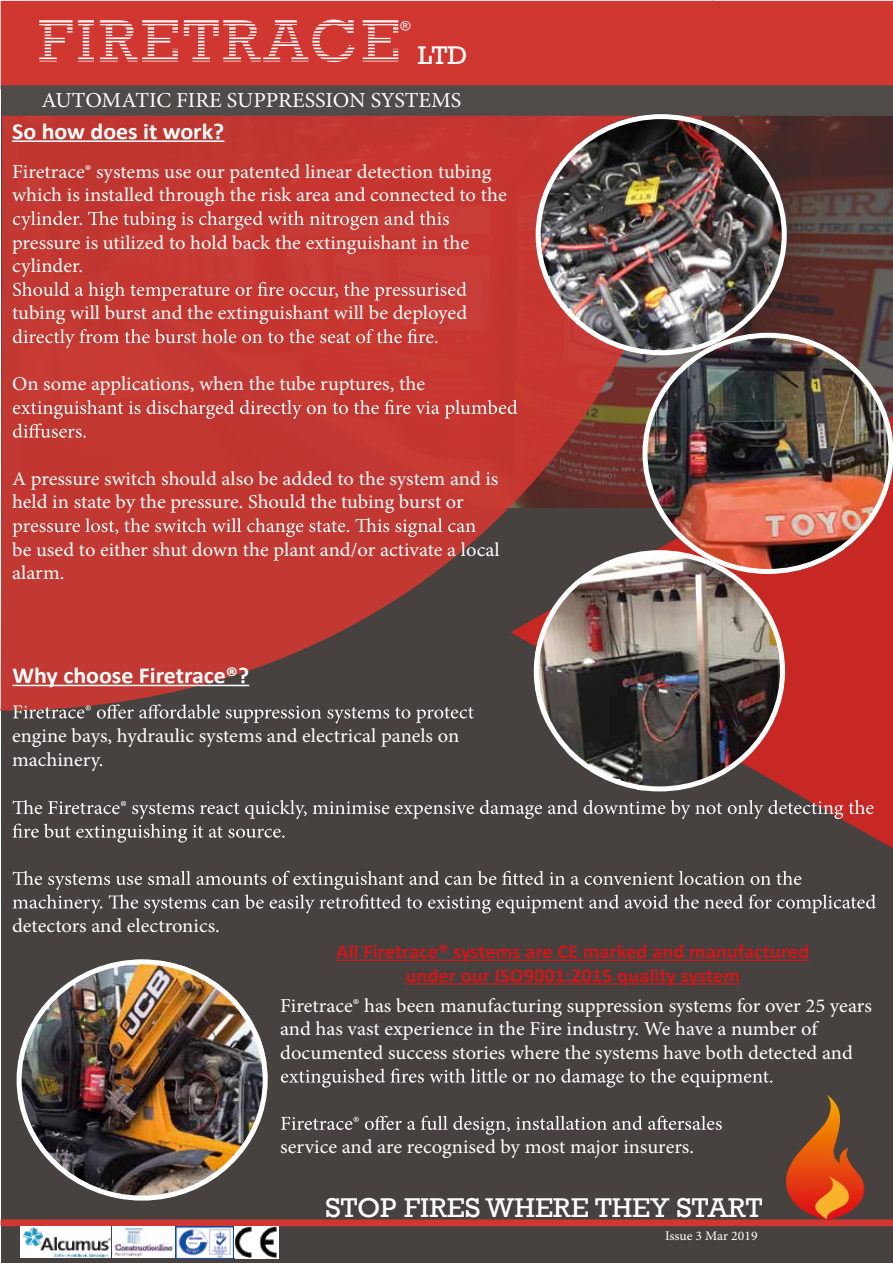
<style>
.page{position:relative;width:893px;height:1263px;background:#fff}
.page>*{position:absolute;margin:0;border:0;box-sizing:border-box;transform-origin:0 0}
.t1{font:60.75px "Rockwell";letter-spacing:.05em;color:#fff;scale:1.04 1}
.t2{font:27.9px "Rockwell";color:#fff;scale:1.04 1}
.t3{font:26.25px "Rockwell";color:#fff;scale:1.04 1}
.t4{font:700 22.95px "Calibri";color:#fff;scale:1.04 1}
.t5{font:21.3px "Minion Pro";letter-spacing:-.005em;color:#fdfdfd;scale:1.04 1}
.t6{font:19.65px/23.5px "Minion Pro";color:#fff;scale:1.04 1}
.t7{font:700 19.65px/23.5px "Calibri";color:#cd171a;text-align:center;scale:1.04 1}
.t8{font:13.05px "Minion Pro";letter-spacing:-.005em;color:#fff;scale:1.04 1}
.t9{font:13.05px "Rockwell";color:#fff;scale:1.04 1}
</style>
<div class="page">
<div style="left:2px;top:2px;width:891px;height:1261px;background:#47423f"></div>
<div style="left:1px;top:1219px;width:892px;height:7px;background:#d13731"></div>
<img style="left:786px;top:117px;width:107px;height:217px">
<img style="left:786px;top:1094px;width:79px;height:126px">
<svg style="left:815px;top:1176px;width:34px;height:43px"></svg>
<svg style="left:650px;top:574px;width:243px;height:274px;fill:#c72823"></svg>
<svg style="left:1px;top:116px;width:643px;height:593px;fill:#c23832"></svg>
<div style="left:1px;top:1px;width:892px;height:84px;background:#d13731"></div>
<div style="left:1px;top:85px;width:892px;height:31px;background:#504b49"></div>
<hr style="left:212px;top:24px;width:433px;height:1px;background:#d13731">
<hr style="left:25px;top:22px;width:433px;height:2px;background:#d13731">
<hr style="left:7px;top:26px;width:433px;height:1px;background:#d13731">
<hr style="left:2px;top:30px;width:433px;height:1px;background:#d13731">
<hr style="left:10px;top:33px;width:433px;height:2px;background:#d13731">
<hr style="left:10px;top:36px;width:433px;height:1px;background:#d13731">
<hr style="left:10px;top:39px;width:433px;height:2px;background:#d13731">
<hr style="left:10px;top:43px;width:433px;height:1px;background:#d13731">
<hr style="left:10px;top:46px;width:433px;height:2px;background:#d13731">
<hr style="left:10px;top:49px;width:433px;height:2px;background:#d13731">
<hr style="left:10px;top:53px;width:433px;height:1px;background:#d13731">
<hr style="left:10px;top:56px;width:433px;height:1px;background:#d13731">
<hr style="left:10px;top:59px;width:433px;height:2px;background:#d13731">
<hr style="left:10px;top:62px;width:433px;height:2px;background:#d13731">
<hr style="left:12px;top:140px;width:212px;height:2px;background:#fff">
<hr style="left:12px;top:685px;width:237px;height:1px;background:#fff">
<img style="left:113px;top:1226px;width:120px;height:33px">
<img style="left:20px;top:1226px;width:90px;height:32px">
<svg style="left:235px;top:1226px;width:43px;height:33px"></svg>
<img style="left:235px;top:1226px;width:42px;height:31px">
<svg style="left:13px;top:211px;width:436px;height:19px"></svg>
<svg style="left:13px;top:282px;width:454px;height:19px"></svg>
<svg style="left:13px;top:329px;width:424px;height:19px"></svg>
<svg style="left:13px;top:400px;width:504px;height:38px"></svg>
<svg style="left:12px;top:518px;width:464px;height:19px"></svg>
<svg style="left:13px;top:704px;width:461px;height:19px"></svg>
<svg style="left:13px;top:800px;width:861px;height:42px"></svg>
<svg style="left:13px;top:871px;width:863px;height:42px"></svg>
<hr style="left:336px;top:960px;width:473px;height:1px;background:#cd171a">
<hr style="left:405px;top:983px;width:335px;height:2px;background:#cd171a">
<img style="left:536px;top:114px;width:250px;height:239px">
<img style="left:644px;top:334px;width:249px;height:240px">
<img style="left:534px;top:552px;width:249px;height:239px">
<div style="left:534px;top:550px;width:251px;height:241px;border:5px solid #fff;border-radius:50%"></div>
<svg style="left:281px;top:1068px;width:491px;height:19px"></svg>
<svg style="left:281px;top:1116px;width:441px;height:19px"></svg>
<img style="left:18px;top:960px;width:250px;height:239px">
<div style="left:17px;top:959px;width:251px;height:241px;border:5px solid #fff;border-radius:50%"></div>
<h1 class="t1" style="left:38px;top:6px;width:350px">FIRETRACE</h1>
<p class="t9" style="left:400px;top:18px;width:11px">®</p>
<h3 class="t3" style="left:418px;top:40px;width:49px">LTD</h3>
<p class="t5" style="left:41px;top:86px;width:405px">AUTOMATIC FIRE SUPPRESSION SYSTEMS</p>
<p class="t4" style="left:12px;top:115px;width:206px">So how does it work?</p>
<p class="t6" style="left:12px;top:160px;width:477px">Firetrace® systems use our patented linear detection tubing which is installed through the risk area and connected to the</p>
<p class="t6" style="left:12px;top:231px;width:441px">pressure is utilized to hold back the extinguishant in the cylinder.</p>
<p class="t6" style="left:12px;top:301px;width:439px">tubing will burst and the extinguishant will be deployed</p>
<p class="t6" style="left:12px;top:372px;width:399px">On some applications, when the tube ruptures, the</p>
<p class="t6" style="left:12px;top:467px;width:469px">A pressure switch should also be added to the system and is held in state by the pressure. Should the tubing burst or</p>
<p class="t6" style="left:12px;top:538px;width:470px">be used to either shut down the plant and/or activate a local alarm.</p>
<p class="t4" style="left:12px;top:659px;width:229px">Why choose Firetrace®?</p>
<p class="t6" style="left:12px;top:724px;width:431px">engine bays, hydraulic systems and electrical panels on machinery.</p>
<p class="t6" style="left:12px;top:914px;width:201px">detectors and electronics.</p>
<p class="t7" style="left:336px;top:939px;width:456px">All Firetrace® systems are CE marked and manufactured under our ISO9001:2015 quality system</p>
<p class="t6" style="left:280px;top:994px;width:570px">Firetrace® has been manufacturing suppression systems for over 25 years and has vast experience in the Fire industry. We have a number of documented success stories where the systems have both detected and</p>
<p class="t6" style="left:280px;top:1135px;width:399px">service and are recognised by most major insurers.</p>
<h2 class="t2" style="left:325px;top:1192px;width:422px">STOP FIRES WHERE THEY START</h2>
<p class="t8" style="left:665px;top:1227px;width:90px">Issue 3 Mar 2019</p>
</div>
